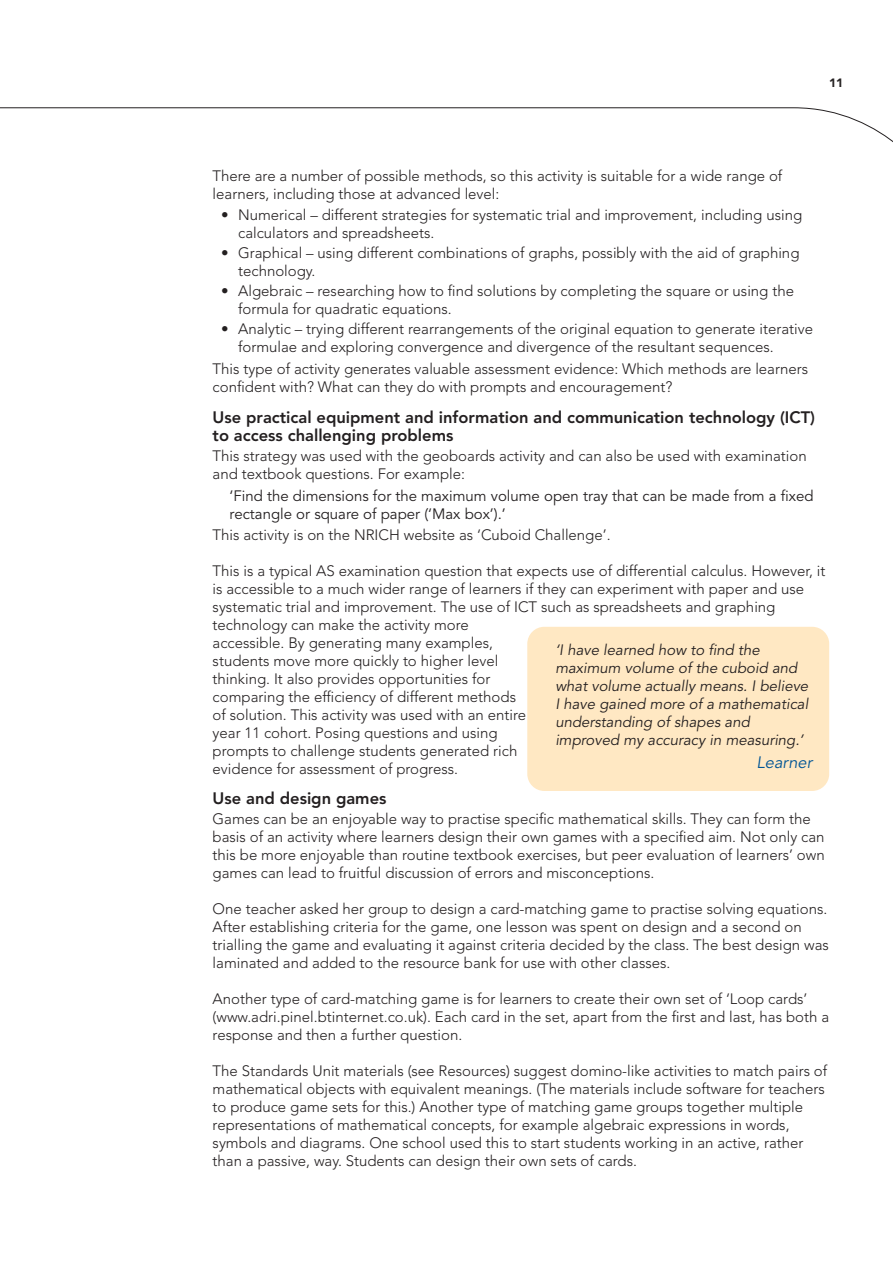
<style>
.page{position:relative;width:893px;height:1263px;background:#fff}
.page>*{position:absolute;margin:0;border:0;box-sizing:border-box;transform-origin:0 0}
.t1{font:800 16.5px/18px "Avenir LT Std";color:#231f20}
.t2{font:italic 16.5px "Avenir LT Std";color:#005595}
.t3{font:300 15px/18px "Avenir LT Std";color:#231f20}
.t4{font:italic 15px/18px "Avenir LT Std";color:#231f20}
.t5{font:15px/18px "Avenir LT Std";color:#231f20}
.t6{font:900 12px "Avenir LT Std";color:#231f20}
</style>
<div class="page">
<svg style="left:1px;top:107px;width:892px;height:35px"></svg>
<div style="left:527px;top:627px;width:302px;height:164px;background:#ffe8c3;border-radius:17px"></div>
<p class="t6" style="left:829px;top:76px;width:16px">11</p>
<p class="t3" style="left:213px;top:169px;width:571px">There are a number of possible methods, so this activity is suitable for a wide range of learners, including those at advanced level:</p>
<p class="t3" style="left:238px;top:207px;width:565px;text-indent:-17px">• Numerical – different strategies for systematic trial and improvement, including using calculators and spreadsheets.</p>
<p class="t3" style="left:238px;top:245px;width:563px;text-indent:-17px">• Graphical – using different combinations of graphs, possibly with the aid of graphing technology.</p>
<p class="t3" style="left:238px;top:283px;width:557px;text-indent:-17px">• Algebraic – researching how to find solutions by completing the square or using the formula for quadratic equations.</p>
<p class="t3" style="left:238px;top:321px;width:576px;text-indent:-17px">• Analytic – trying different rearrangements of the original equation to generate iterative formulae and exploring convergence and divergence of the resultant sequences.</p>
<p class="t3" style="left:213px;top:361px;width:597px">This type of activity generates valuable assessment evidence: Which methods are learners confident with? What can they do with prompts and encouragement?</p>
<p class="t1" style="left:213px;top:410px;width:604px">Use practical equipment and information and communication technology (ICT) to access challenging problems</p>
<p class="t3" style="left:213px;top:448px;width:596px">This strategy was used with the geoboards activity and can also be used with examination and textbook questions. For example:</p>
<p class="t5" style="left:230px;top:488px;width:585px">‘Find the dimensions for the maximum volume open tray that can be made from a fixed rectangle or square of paper (‘Max box’).’</p>
<p class="t3" style="left:213px;top:527px;width:399px">This activity is on the NRICH website as ‘Cuboid Challenge’.</p>
<p class="t3" style="left:213px;top:563px;width:614px">This is a typical AS examination question that expects use of differential calculus. However, it is accessible to a much wider range of learners if they can experiment with paper and use systematic trial and improvement. The use of ICT such as spreadsheets and graphing technology can make the activity more<br>accessible. By generating many examples,<br>students move more quickly to higher level<br>thinking. It also provides opportunities for<br>comparing the efficiency of different methods<br>of solution. This activity was used with an entire<br>year 11 cohort. Posing questions and using<br>prompts to challenge students generated rich<br>evidence for assessment of progress.</p>
<p class="t1" style="left:213px;top:791px;width:175px">Use and design games</p>
<p class="t3" style="left:213px;top:811px;width:614px">Games can be an enjoyable way to practise specific mathematical skills. They can form the basis of an activity where learners design their own games with a specified aim. Not only can this be more enjoyable than routine textbook exercises, but peer evaluation of learners’ own games can lead to fruitful discussion of errors and misconceptions.</p>
<p class="t3" style="left:213px;top:901px;width:618px">One teacher asked her group to design a card-matching game to practise solving equations.<br>After establishing criteria for the game, one lesson was spent on design and a second on trialling the game and evaluating it against criteria decided by the class. The best design was laminated and added to the resource bank for use with other classes.</p>
<p class="t3" style="left:213px;top:991px;width:618px">Another type of card-matching game is for learners to create their own set of ‘Loop cards’ (www.adri.pinel.btinternet.co.uk). Each card in the set, apart from the first and last, has both a response and then a further question.</p>
<p class="t3" style="left:213px;top:1063px;width:616px">The Standards Unit materials (see Resources) suggest domino-like activities to match pairs of mathematical objects with equivalent meanings. (The materials include software for teachers to produce game sets for this.) Another type of matching game groups together multiple representations of mathematical concepts, for example algebraic expressions in words, symbols and diagrams. One school used this to start students working in an active, rather than a passive, way. Students can design their own sets of cards.</p>
<p class="t4" style="left:555px;top:642px;width:254px">‘I have learned how to find the maximum volume of the cuboid and what volume actually means. I believe I have gained more of a mathematical understanding of shapes and improved my accuracy in measuring.’</p>
<p class="t2" style="left:757px;top:755px;width:57px">Learner</p>
</div>
